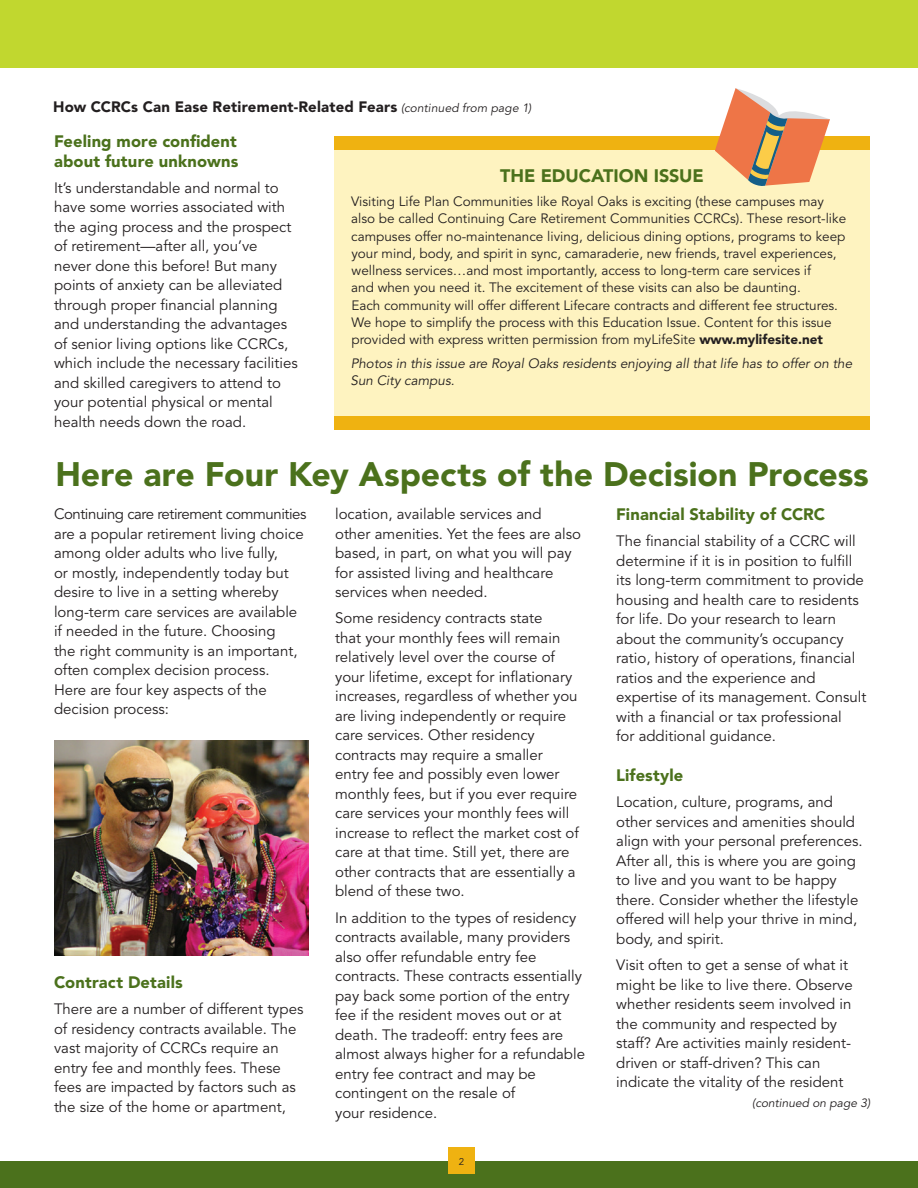
<style>
.page{position:relative;width:918px;height:1188px;background:#fff}
.page>*{position:absolute;margin:0;border:0;box-sizing:border-box;transform-origin:0 0}
.Headlines{font:900 33.75px "Avenir LT Std";color:#4b711c}
.Subheads{font:900 18px "Avenir LT Std";letter-spacing:-.005em;color:#4b711c}
.Subheads-2{font:900 16.5px/19.5px "Avenir LT Std";letter-spacing:.01em;color:#4b711c}
.Body_Text{font:900 16.5px "Avenir LT Std";letter-spacing:.01em;color:#4b711c}
.Body_Text-2{font:15px/19.5px "Avenir LT Std";color:#231f20}
.Article_on_next_page{font:900 15px "Avenir LT Std";letter-spacing:.01em;color:#231f20}
.Body_Text-3{font:13.5px/17.2px "Avenir LT Std";color:#231f20}
.Body_Text-4{font:italic 13.5px/17.2px "Avenir LT Std";color:#231f20}
.Body_Text-5{font:italic 12px "Avenir LT Std";color:#231f20}
.Body_Text-6{font:9.75px "Avenir LT Std";color:#231f20}
.s1{font-weight:400;font-style:italic;font-size:12px}
.s2{font-weight:900}
</style>
<div class="page">
<div style="left:0;top:1161px;width:918px;height:27px;background:#4b711c"></div>
<div style="left:0;top:0;width:918px;height:68px;background:#c1d72f"></div>
<div style="left:448px;top:1148px;width:27px;height:26px;background:#efb211"></div>
<img style="left:54px;top:741px;width:254px;height:215px">
<div style="left:335px;top:148px;width:535px;height:282px;background:#fef3c0"></div>
<div style="left:335px;top:136px;width:535px;height:13px;background:#efb211"></div>
<div style="left:334px;top:416px;width:536px;height:14px;background:#efb211"></div>
<svg style="left:715px;top:88px;width:115px;height:98px"></svg>
<p class="Article_on_next_page" style="left:53px;top:98px;width:480px">How CCRCs Can Ease Retirement-Related Fears <span class="s1">(continued from page 1)</span></p>
<p class="Subheads-2" style="left:54px;top:131px;width:186px">Feeling more confident about future unknowns</p>
<p class="Body_Text-2" style="left:54px;top:178px;width:245px">It’s understandable and normal to have some worries associated with the aging process and the prospect of retirement—after all, you’ve never done this before! But many points of anxiety can be alleviated through proper financial planning and understanding the advantages of senior living options like CCRCs, which include the necessary facilities and skilled caregivers to attend to your potential physical or mental health needs down the road.</p>
<p class="Subheads" style="left:500px;top:165px;width:205px">THE EDUCATION ISSUE</p>
<p class="Body_Text-3" style="left:351px;top:193px;width:497px">Visiting Life Plan Communities like Royal Oaks is exciting (these campuses may also be called Continuing Care Retirement Communities CCRCs). These resort-like campuses offer no-maintenance living, delicious dining options, programs to keep your mind, body, and spirit in sync, camaraderie, new friends, travel experiences, wellness services…and most importantly, access to long-term care services if<br>and when you need it. The excitement of these visits can also be daunting.<br>Each community will offer different Lifecare contracts and different fee structures.<br>We hope to simplify the process with this Education Issue. Content for this issue provided with express written permission from myLifeSite <span class="s2">www.mylifesite.net</span></p>
<p class="Body_Text-4" style="left:351px;top:355px;width:503px">Photos in this issue are Royal Oaks residents enjoying all that life has to offer on the<br>Sun City campus.</p>
<p class="Headlines" style="left:55px;top:454px;width:815px">Here are Four Key Aspects of the Decision Process</p>
<p class="Body_Text-2" style="left:54px;top:505px;width:254px">Continuing care retirement communities are a popular retirement living choice among older adults who live fully,<br>or mostly, independently today but desire to live in a setting whereby long-term care services are available if needed in the future. Choosing<br>the right community is an important, often complex decision process.<br>Here are four key aspects of the decision process:</p>
<p class="Subheads-2" style="left:54px;top:972px;width:130px">Contract Details</p>
<p class="Body_Text-2" style="left:54px;top:1000px;width:251px">There are a number of different types of residency contracts available. The vast majority of CCRCs require an entry fee and monthly fees. These fees are impacted by factors such as the size of the home or apartment,</p>
<p class="Body_Text-2" style="left:335px;top:505px;width:248px">location, available services and<br>other amenities. Yet the fees are also based, in part, on what you will pay for assisted living and healthcare services when needed.</p>
<p class="Body_Text-2" style="left:335px;top:609px;width:245px">Some residency contracts state<br>that your monthly fees will remain relatively level over the course of your lifetime, except for inflationary increases, regardless of whether you are living independently or require care services. Other residency contracts may require a smaller entry fee and possibly even lower monthly fees, but if you ever require care services your monthly fees will increase to reflect the market cost of care at that time. Still yet, there are other contracts that are essentially a blend of these two.</p>
<p class="Body_Text-2" style="left:335px;top:908px;width:251px">In addition to the types of residency contracts available, many providers also offer refundable entry fee contracts. These contracts essentially pay back some portion of the entry fee if the resident moves out or at death. The tradeoff: entry fees are almost always higher for a refundable entry fee contract and may be contingent on the resale of<br>your residence.</p>
<p class="Body_Text-6" style="left:459px;top:1156px;width:7px">2</p>
<p class="Body_Text" style="left:616px;top:504px;width:211px">Financial Stability of CCRC</p>
<p class="Body_Text-2" style="left:616px;top:532px;width:252px">The financial stability of a CCRC will determine if it is in position to fulfill its long-term commitment to provide housing and health care to residents for life. Do your research to learn about the community’s occupancy ratio, history of operations, financial ratios and the experience and expertise of its management. Consult with a financial or tax professional<br>for additional guidance.</p>
<p class="Subheads-2" style="left:616px;top:766px;width:69px">Lifestyle</p>
<p class="Body_Text-2" style="left:616px;top:793px;width:248px">Location, culture, programs, and other services and amenities should align with your personal preferences.<br>After all, this is where you are going to live and you want to be happy there. Consider whether the lifestyle offered will help your thrive in mind, body, and spirit.</p>
<p class="Body_Text-2" style="left:616px;top:956px;width:238px">Visit often to get a sense of what it might be like to live there. Observe whether residents seem involved in the community and respected by staff? Are activities mainly resident&shy;driven or staff-driven? This can indicate the vitality of the resident</p>
<p class="Body_Text-5" style="left:752px;top:1096px;width:120px">(continued on page 3)</p>
</div>
